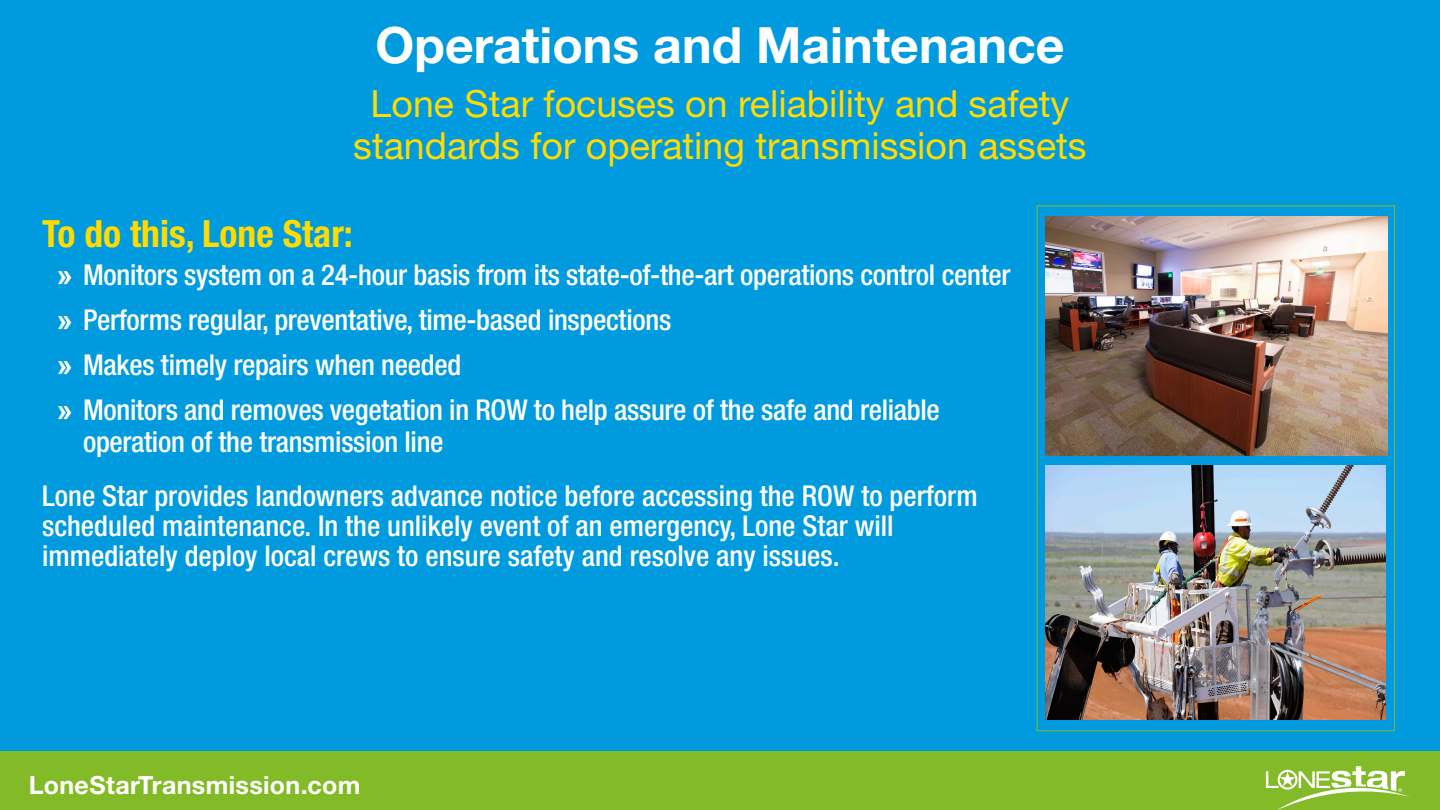
<style>
.page{position:relative;width:1440px;height:810px;background:#fff}
.page>*{position:absolute;margin:0;border:0;box-sizing:border-box;transform-origin:0 0}
.t1{font:700 50px "Helvetica Neue LT Std";color:#fff}
.t2{font:37.5px/42.5px "Helvetica Neue LT Std";color:#ffdb00;text-align:center}
.t3{font:700 condensed 37.5px "Helvetica Neue LT Std";color:#ffdb00}
.t4{font:500 condensed 28.75px/45px "Helvetica Neue LT Std";letter-spacing:-.01em;color:#fff}
.t5{font:700 25px "Helvetica Neue LT Std";letter-spacing:.015em;color:#fff}
.s1{font-family:"Arial";font-weight:700;font-stretch:normal}
</style>
<div class="page">
<div style="left:0;top:751px;width:1440px;height:59px;background:#82bb27"></div>
<div style="left:0;top:0;width:1440px;height:751px;background:#009bde"></div>
<svg style="left:1266px;top:766px;width:144px;height:44px"></svg>
<img style="left:1046px;top:216px;width:341px;height:240px">
<img style="left:1046px;top:466px;width:340px;height:253px">
<h1 class="t1" style="left:376px;top:14px;width:690px">Operations and Maintenance</h1>
<h2 class="t2" style="left:353px;top:82px;width:735px">Lone Star focuses on reliability and safety standards for operating transmission assets</h2>
<h2 class="t3" style="left:42px;top:211px;width:312px">To do this, Lone Star:</h2>
<p class="t4" style="left:57px;top:252px;width:955px"><span class="s1">»</span> Monitors system on a 24-hour basis from its state-of-the-art operations control center <span class="s1">»</span> Performs regular, preventative, time-based inspections<br><span class="s1">»</span> Makes timely repairs when needed<br><span class="s1">»</span> Monitors and removes vegetation in ROW to help assure of the safe and reliable</p>
<p class="t4" style="left:83px;top:419px;width:362px">operation of the transmission line</p>
<p class="t4" style="left:42px;top:480px;width:937px;line-height:30px">Lone Star provides landowners advance notice before accessing the ROW to perform scheduled maintenance. In the unlikely event of an emergency, Lone Star will immediately deploy local crews to ensure safety and resolve any issues.</p>
<p class="t5" style="left:29px;top:769px;width:333px">LoneStarTransmission.com</p>
</div>
